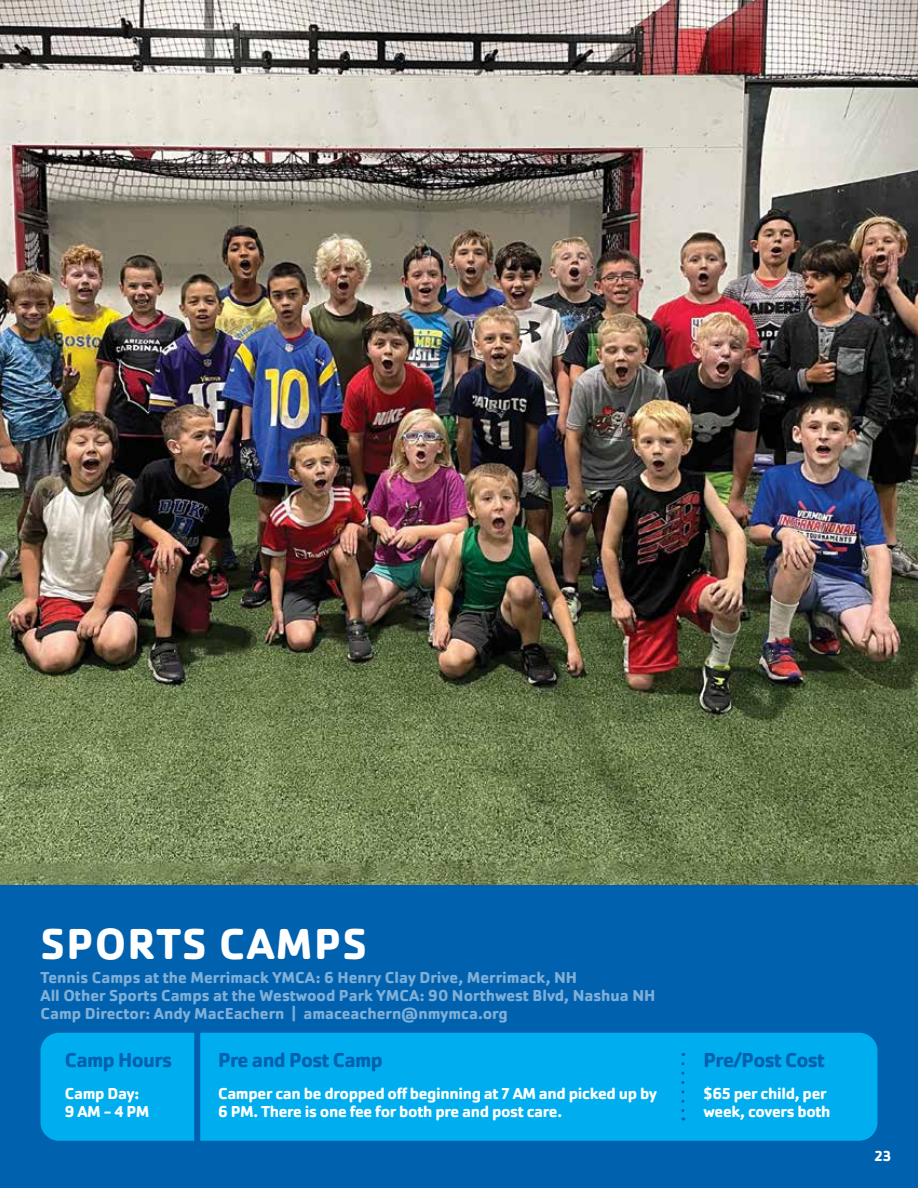
<style>
.page{position:relative;width:918px;height:1188px;background:#fff}
.page>*{position:absolute;margin:0;border:0;box-sizing:border-box;transform-origin:0 0}
.t1{font:700 45px "Cachet Pro";letter-spacing:.03em;color:#fff}
.t2{font:700 21px "Cachet Pro";letter-spacing:-.03em;color:#0061af}
.t3{font:700 16.5px/18px "Cachet Pro";color:#fff}
.t4{font:700 16.5px/18px "Cachet Pro";letter-spacing:-.02em;color:#fff}
.t5{font:700 15px "Cachet Pro";color:#fff}
</style>
<div class="page">
<img style="left:0;top:0;width:918px;height:886px">
<div style="left:0;top:886px;width:918px;height:302px;background:#0061af"></div>
<div style="left:41px;top:1033px;width:837px;height:108px;background:#00aeef;border-radius:18px"></div>
<div style="left:194px;top:1026px;width:6px;height:122px;background:#0061af"></div>
<svg style="left:681px;top:1064px;width:3px;height:56px"></svg>
<h1 class="t1" style="left:40px;top:916px;width:328px">SPORTS CAMPS</h1>
<p class="t3" style="left:40px;top:969px;width:616px">Tennis Camps at the Merrimack YMCA: 6 Henry Clay Drive, Merrimack, NH<br>All Other Sports Camps at the Westwood Park YMCA: 90 Northwest Blvd, Nashua NH<br>Camp Director: Andy MacEachern | amaceachern@nmymca.org</p>
<p class="t2" style="left:65px;top:1047px;width:109px">Camp Hours</p>
<p class="t4" style="left:65px;top:1084px;width:86px">Camp Day:<br>9 AM - 4 PM</p>
<p class="t2" style="left:218px;top:1047px;width:166px">Pre and Post Camp</p>
<p class="t4" style="left:218px;top:1084px;width:440px">Camper can be dropped off beginning at 7 AM and picked up by<br>6 PM. There is one fee for both pre and post care.</p>
<p class="t2" style="left:704px;top:1047px;width:123px">Pre/Post Cost</p>
<p class="t4" style="left:704px;top:1084px;width:129px">$65 per child, per week, covers both</p>
<p class="t5" style="left:874px;top:1147px;width:18px">23</p>
</div>
